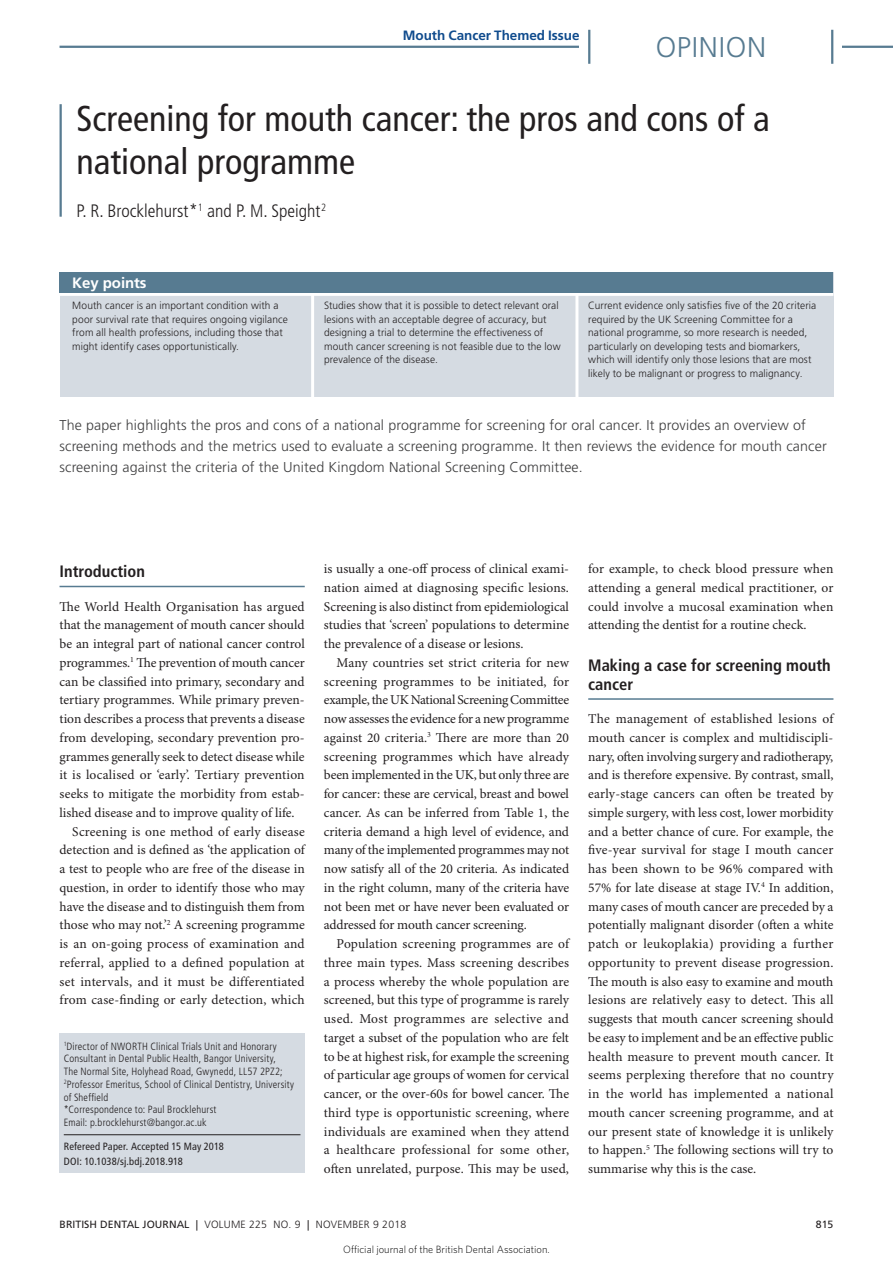
<style>
.page{position:relative;width:893px;height:1263px;background:#fff}
.page>*{position:absolute;margin:0;border:0;box-sizing:border-box;transform-origin:0 0}
.head{font:condensed 36px/43.2px "Frutiger LT Std";color:#231f20}
.t1{font:300 28.5px "Frutiger LT Std";letter-spacing:.025em;color:#577b91}
.author{font:300 condensed 18px "Frutiger LT Std";color:#231f20}
.crosshead_1{font:700 condensed 16.5px/18.8px "Frutiger LT Std";color:#231f20}
.key_points_-_head{font:700 15px "Frutiger LT Std";letter-spacing:-.01em;color:#fff}
.abstract{font:300 14.25px/21px "Frutiger LT Std";letter-spacing:.01em;color:#3e3e3f}
.body{font:13.5px/18.8px "Minion Pro";color:#231f20;text-align:justify}
.body_fullout{font:13.5px/18.8px "Minion Pro";color:#231f20;text-align:justify}
.Tag_-_VERIFIABLE_CPD{font:700 13.5px "Frutiger LT Std";color:#0f4b8d}
.key_points{font:300 10.5px/13.5px "Frutiger LT Std";letter-spacing:.01em;color:#231f20}
.author_biog{font:300 condensed 10.5px/12.8px "Frutiger LT Std";letter-spacing:.015em;color:#231f20}
.article_details{font:condensed 10.5px "Frutiger LT Std";letter-spacing:.015em;color:#231f20}
.page_footer{font:300 10.5px "Frutiger LT Std";letter-spacing:.02em;color:#231f20}
.t2{font:300 10.5px "Whitney";color:#000}
.page_footer-2{font:10.5px "Frutiger LT Std";color:#231f20}
.s1{font-weight:400}
</style>
<div class="page">
<hr style="left:60px;top:586px;width:245px;height:1px;background:#577b91">
<hr style="left:588px;top:698px;width:245px;height:2px;background:#577b91">
<div style="left:60px;top:1033px;width:245px;height:140px;background:#d5dbe2"></div>
<hr style="left:64px;top:1134px;width:236px;height:1px;background:#231f20">
<hr style="left:60px;top:104px;width:2px;height:113px;background:#577b91">
<div style="left:60px;top:272px;width:773px;height:124px;background:#d5dbe2"></div>
<hr style="left:60px;top:293px;width:773px;height:3px;background:#fff">
<div style="left:60px;top:272px;width:773px;height:21px;background:#577b91"></div>
<hr style="left:311px;top:294px;width:3px;height:106px;background:#fff">
<hr style="left:575px;top:294px;width:3px;height:106px;background:#fff">
<hr style="left:60px;top:46px;width:833px;height:2px;background:#577b91">
<div style="left:580px;top:30px;width:262px;height:34px;background:#fff"></div>
<hr style="left:831px;top:30px;width:2px;height:34px;background:#577b91">
<hr style="left:588px;top:30px;width:2px;height:34px;background:#577b91">
<p class="Tag_-_VERIFIABLE_CPD" style="left:403px;top:28px;width:178px">Mouth Cancer Themed Issue</p>
<h2 class="t1" style="left:656px;top:31px;width:112px">OPINION</h2>
<p class="head" style="left:77px;top:97px;width:695px">Screening for mouth cancer: the pros and cons of a national programme</p>
<p class="author" style="left:77px;top:200px;width:251px">P. R. Brocklehurst*<sup>1</sup> and P. M. Speight<sup>2</sup></p>
<p class="key_points_-_head" style="left:72px;top:274px;width:76px">Key points</p>
<p class="key_points" style="left:72px;top:299px;width:217px">Mouth cancer is an important condition with a poor survival rate that requires ongoing vigilance from all health professions, including those that might identify cases opportunistically.</p>
<p class="key_points" style="left:324px;top:299px;width:238px">Studies show that it is possible to detect relevant oral lesions with an acceptable degree of accuracy, but designing a trial to determine the effectiveness of mouth cancer screening is not feasible due to the low prevalence of the disease.</p>
<p class="key_points" style="left:588px;top:299px;width:230px">Current evidence only satisfies five of the 20 criteria required by the UK Screening Committee for a national programme, so more research is needed, particularly on developing tests and biomarkers, which will identify only those lesions that are most likely to be malignant or progress to malignancy.</p>
<p class="abstract" style="left:60px;top:415px;width:769px">The paper highlights the pros and cons of a national programme for screening for oral cancer. It provides an overview of screening methods and the metrics used to evaluate a screening programme. It then reviews the evidence for mouth cancer screening against the criteria of the United Kingdom National Screening Committee.</p>
<p class="crosshead_1" style="left:60px;top:562px;width:87px">Introduction</p>
<p class="body_fullout" style="left:60px;top:597px;width:247px">The World Health Organisation has argued that the management of mouth cancer should be an integral part of national cancer control programmes.<sup>1</sup> The prevention of mouth cancer can be classified into primary, secondary and tertiary programmes. While primary preven&shy;tion describes a process that prevents a disease from developing, secondary prevention pro&shy;grammes generally seek to detect disease while it is localised or ‘early’. Tertiary prevention seeks to mitigate the morbidity from estab&shy;lished disease and to improve quality of life.</p>
<p class="body" style="left:60px;top:822px;width:247px;text-indent:13px">Screening is one method of early disease detection and is defined as ‘the application of a test to people who are free of the disease in question, in order to identify those who may have the disease and to distinguish them from those who may not.’<sup>2</sup> A screening programme is an on-going process of examination and referral, applied to a defined population at set intervals, and it must be differentiated from case-finding or early detection, which</p>
<p class="author_biog" style="left:64px;top:1040px;width:232px"><sup>1</sup>Director of NWORTH Clinical Trials Unit and Honorary Consultant in Dental Public Health, Bangor University,<br>The Normal Site, Holyhead Road, Gwynedd, LL57 2PZ2; <sup>2</sup>Professor Emeritus, School of Clinical Dentistry, University of Sheffield<br>*Correspondence to: Paul Brocklehurst<br>Email: p.brocklehurst@bangor.ac.uk</p>
<p class="article_details" style="left:64px;top:1140px;width:162px">Refereed Paper. Accepted 15 May 2018</p>
<p class="article_details" style="left:64px;top:1155px;width:121px">DOI: 10.1038/sj.bdj.2018.918</p>
<p class="body" style="left:324px;top:560px;width:247px">is usually a one-off process of clinical exami&shy;nation aimed at diagnosing specific lesions.<br>Screening is also distinct from epidemiological studies that ‘screen’ populations to determine the prevalence of a disease or lesions.</p>
<p class="body" style="left:324px;top:654px;width:247px;text-indent:13px">Many countries set strict criteria for new screening programmes to be initiated, for example, the UK National Screening Committee now assesses the evidence for a new programme against 20 criteria.<sup>3</sup> There are more than 20 screening programmes which have already been implemented in the UK, but only three are for cancer: these are cervical, breast and bowel cancer. As can be inferred from Table 1, the criteria demand a high level of evidence, and many of the implemented programmes may not now satisfy all of the 20 criteria. As indicated in the right column, many of the criteria have not been met or have never been evaluated or addressed for mouth cancer screening.</p>
<p class="body" style="left:324px;top:935px;width:247px;text-indent:13px">Population screening programmes are of three main types. Mass screening describes a process whereby the whole population are screened, but this type of programme is rarely used. Most programmes are selective and target a subset of the population who are felt to be at highest risk, for example the screening of particular age groups of women for cervical cancer, or the over-60s for bowel cancer. The third type is opportunistic screening, where individuals are examined when they attend a healthcare professional for some other, often unrelated, purpose. This may be used,</p>
<p class="body" style="left:588px;top:560px;width:247px">for example, to check blood pressure when attending a general medical practitioner, or could involve a mucosal examination when attending the dentist for a routine check.</p>
<p class="crosshead_1" style="left:588px;top:656px;width:244px">Making a case for screening mouth cancer</p>
<p class="body_fullout" style="left:588px;top:710px;width:247px">The management of established lesions of mouth cancer is complex and multidiscipli&shy;nary, often involving surgery and radiotherapy, and is therefore expensive. By contrast, small, early-stage cancers can often be treated by simple surgery, with less cost, lower morbidity and a better chance of cure. For example, the five-year survival for stage I mouth cancer has been shown to be 96% compared with 57% for late disease at stage IV.<sup>4</sup> In addition, many cases of mouth cancer are preceded by a potentially malignant disorder (often a white patch or leukoplakia) providing a further opportunity to prevent disease progression.<br>The mouth is also easy to examine and mouth lesions are relatively easy to detect. This all suggests that mouth cancer screening should be easy to implement and be an effective public health measure to prevent mouth cancer. It seems perplexing therefore that no country in the world has implemented a national mouth cancer screening programme, and at our present state of knowledge it is unlikely to happen.<sup>5</sup> The following sections will try to summarise why this is the case.</p>
<p class="page_footer" style="left:60px;top:1219px;width:348px"><span class="s1">BRITISH DENTAL JOURNAL |</span> VOLUME 225 NO. 9 <span class="s1">|</span> NOVEMBER 9 2018</p>
<p class="page_footer-2" style="left:816px;top:1218px;width:19px">815</p>
<p class="t2" style="left:343px;top:1243px;width:208px">Official journal of the British Dental Association.</p>
</div>
